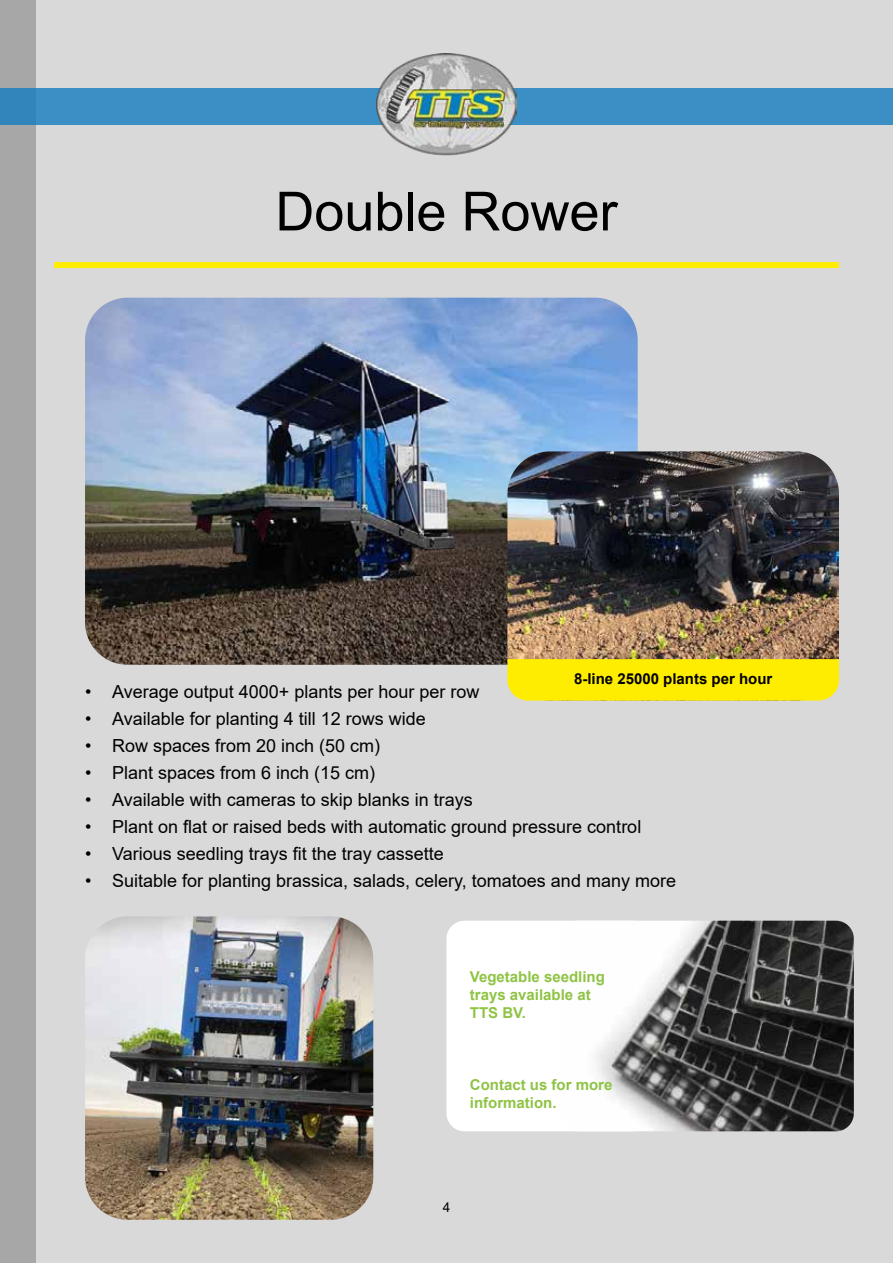
<style>
.page{position:relative;width:893px;height:1263px;background:#d9d9d9}
.page>*{position:absolute;margin:0;border:0;box-sizing:border-box;transform-origin:0 0}
.t1{font:54px "Arial";color:#000}
.t2{font:18px "Arial";color:#000}
.t3{font:700 15px/18px "Arial";color:#8fc344}
.t4{font:700 15px "Arial";color:#000}
.t5{font:13.5px "Arial";color:#000}
</style>
<div class="page">
<div style="left:0;top:0;width:36px;height:1263px;background:#a8a7a7"></div>
<div style="left:0;top:89px;width:893px;height:36px;background:#3b8fc5"></div>
<img style="left:377px;top:54px;width:139px;height:102px">
<div style="left:54px;top:262px;width:785px;height:6px;background:#ffed00"></div>
<img style="left:85px;top:916px;width:288px;height:304px">
<img style="left:85px;top:298px;width:553px;height:367px">
<div style="left:446px;top:921px;width:204px;height:210px;background:#fff;border-radius:18px"></div>
<img style="left:594px;top:921px;width:260px;height:210px">
<img style="left:507px;top:451px;width:332px;height:208px">
<div style="left:507px;top:659px;width:332px;height:42px;background:#ffed00"></div>
<h1 class="t1" style="left:275px;top:174px;width:344px">Double Rower</h1>
<p class="t4" style="left:574px;top:668px;width:200px">8-line 25000 plants per hour</p>
<p class="t2" style="left:85px;top:679px;width:396px">• Average output 4000+ plants per hour per row</p>
<p class="t2" style="left:85px;top:706px;width:342px">• Available for planting 4 till 12 rows wide</p>
<p class="t2" style="left:85px;top:733px;width:297px">• Row spaces from 20 inch (50 cm)</p>
<p class="t2" style="left:85px;top:760px;width:292px">• Plant spaces from 6 inch (15 cm)</p>
<p class="t2" style="left:85px;top:787px;width:389px">• Available with cameras to skip blanks in trays</p>
<p class="t2" style="left:85px;top:814px;width:558px">• Plant on flat or raised beds with automatic ground pressure control</p>
<p class="t2" style="left:85px;top:841px;width:360px">• Various seedling trays fit the tray cassette</p>
<p class="t2" style="left:85px;top:868px;width:592px">• Suitable for planting brassica, salads, celery, tomatoes and many more</p>
<p class="t3" style="left:470px;top:967px;width:137px">Vegetable seedling trays available at<br>TTS BV.</p>
<p class="t3" style="left:470px;top:1075px;width:144px">Contact us for more information.</p>
<p class="t5" style="left:443px;top:1198px;width:9px">4</p>
</div>
